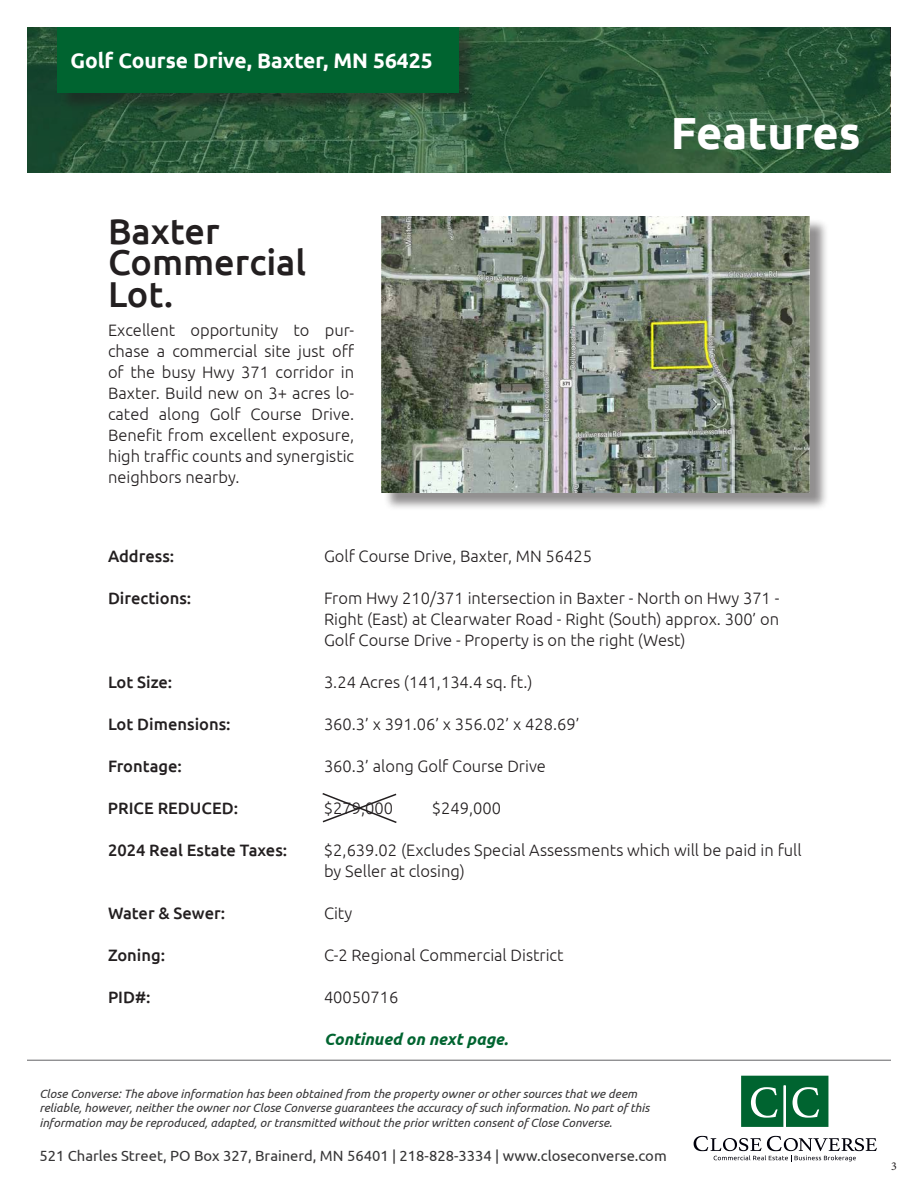
<style>
.page{position:relative;width:918px;height:1188px;background:#fff}
.page>*{position:absolute;margin:0;border:0;box-sizing:border-box;transform-origin:0 0}
.t1{font:700 45px "Ubuntu";color:#fff}
.t2{font:500 36px/31.5px "Ubuntu";color:#231f20}
.t3{font:700 21px "Ubuntu";color:#fff}
.t4{font:300 16.5px/21px "Ubuntu";color:#231f20;text-align:justify}
.t5{font:500 16.5px "Ubuntu";color:#231f20}
.t6{font:italic 700 16.5px "Ubuntu";color:#006430}
.t7{font:14.85px "Ubuntu";color:#363536}
.t8{font:italic 12px/14.4px "Ubuntu";color:#363536}
.t9{font:12px "Minion Pro";color:#231f20}
</style>
<div class="page">
<svg style="left:28px;top:27px;width:862px;height:146px;background:#2b5939"></svg>
<hr style="left:27px;top:1060px;width:864px;height:1px;background:#636366">
<div style="left:59px;top:30px;width:419px;height:82px;background:#231f20;opacity:.5"></div>
<div style="left:57px;top:27px;width:402px;height:66px;background:#006430"></div>
<svg style="left:694px;top:1136px;width:183px;height:25px"></svg>
<svg style="left:741px;top:1076px;width:87px;height:51px;background:#20774a"></svg>
<div style="left:383px;top:218px;width:446px;height:293px;background:#231f20;opacity:.5"></div>
<img style="left:381px;top:216px;width:429px;height:276px">
<svg style="left:322px;top:793px;width:75px;height:30px"></svg>
<p class="t3" style="left:70px;top:48px;width:364px">Golf Course Drive, Baxter, MN 56425</p>
<h2 class="t2" style="left:108px;top:214px;width:200px">Baxter<br>Commercial<br>Lot.</h2>
<p class="t4" style="left:108px;top:319px;width:248px">Excellent opportunity to pur&shy;chase a commercial site just off of the busy Hwy 371 corridor in Baxter. Build new on 3+ acres lo&shy;cated along Golf Course Drive.<br>Benefit from excellent exposure, high traffic counts and synergistic neighbors nearby.</p>
<h1 class="t1" style="left:671px;top:106px;width:191px">Features</h1>
<p class="t5" style="left:108px;top:546px;width:68px">Address:</p>
<p class="t4" style="left:324px;top:545px;width:270px">Golf Course Drive, Baxter, MN 56425</p>
<p class="t5" style="left:108px;top:588px;width:85px">Directions:</p>
<p class="t4" style="left:324px;top:587px;width:457px">From Hwy 210/371 intersection in Baxter - North on Hwy 371 - Right (East) at Clearwater Road - Right (South) approx. 300’ on Golf Course Drive - Property is on the right (West)</p>
<p class="t5" style="left:108px;top:672px;width:66px">Lot Size:</p>
<p class="t4" style="left:324px;top:671px;width:210px">3.24 Acres (141,134.4 sq. ft.)</p>
<p class="t5" style="left:108px;top:714px;width:124px">Lot Dimensions:</p>
<p class="t4" style="left:324px;top:713px;width:257px">360.3’ x 391.06’ x 356.02’ x 428.69’</p>
<p class="t5" style="left:108px;top:756px;width:76px">Frontage:</p>
<p class="t4" style="left:324px;top:755px;width:223px">360.3’ along Golf Course Drive</p>
<p class="t5" style="left:108px;top:798px;width:132px">PRICE REDUCED:</p>
<p class="t4" style="left:324px;top:797px;width:71px">$279,000</p>
<p class="t4" style="left:432px;top:797px;width:71px">$249,000</p>
<p class="t5" style="left:108px;top:840px;width:181px">2024 Real Estate Taxes:</p>
<p class="t4" style="left:324px;top:839px;width:479px">$2,639.02 (Excludes Special Assessments which will be paid in full by Seller at closing)</p>
<p class="t5" style="left:108px;top:903px;width:119px">Water &amp; Sewer:</p>
<p class="t4" style="left:324px;top:902px;width:30px">City</p>
<p class="t5" style="left:108px;top:945px;width:59px">Zoning:</p>
<p class="t4" style="left:324px;top:944px;width:241px">C-2 Regional Commercial District</p>
<p class="t5" style="left:108px;top:987px;width:44px">PID#:</p>
<p class="t4" style="left:324px;top:986px;width:76px">40050716</p>
<p class="t6" style="left:324px;top:1029px;width:186px">Continued on next page.</p>
<p class="t8" style="left:39px;top:1086px;width:612px">Close Converse: The above information has been obtained from the property owner or other sources that we deem reliable, however, neither the owner nor Close Converse guarantees the accuracy of such information. No part of this information may be reproduced, adapted, or transmitted without the prior written consent of Close Converse.</p>
<p class="t7" style="left:39px;top:1147px;width:629px">521 Charles Street, PO Box 327, Brainerd, MN 56401 | 218-828-3334 | www.closeconverse.com</p>
<p class="t9" style="left:891px;top:1158px;width:7px">3</p>
</div>
